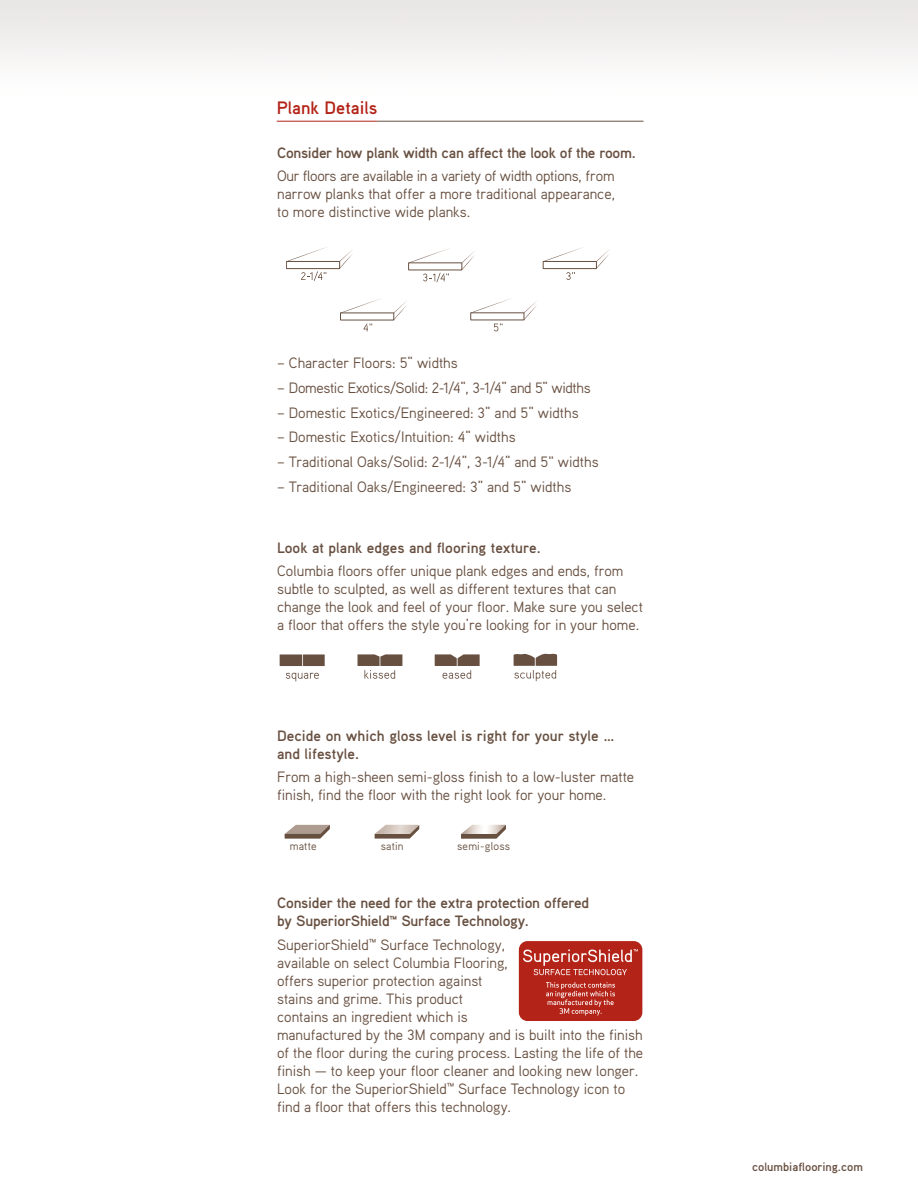
<style>
.page{position:relative;width:918px;height:1188px;background:#fff}
.page>*{position:absolute;margin:0;border:0;box-sizing:border-box;transform-origin:0 0}
.t1{font:700 18px "Aaux";color:#b32317}
.t2{font:15px/18px "Aaux";color:#685041}
.t3{font:700 15px/18px "Aaux";letter-spacing:-.015em;color:#685041}
.t4{font:15px "Aaux";letter-spacing:-.02em;color:#685041}
.t5{font:700 12px "Aaux";color:#685041}
.t6{font:11.4px "Aaux";letter-spacing:.02em;color:#685041}
.t7{font:11.25px "Aaux";letter-spacing:.02em;color:#685041}
</style>
<div class="page">
<svg style="left:286px;top:247px;width:324px;height:84px"></svg>
<svg style="left:435px;top:654px;width:45px;height:25px"></svg>
<svg style="left:358px;top:654px;width:44px;height:25px"></svg>
<svg style="left:514px;top:654px;width:43px;height:27px"></svg>
<svg style="left:280px;top:654px;width:45px;height:12px"></svg>
<svg style="left:286px;top:673px;width:33px;height:8px"></svg>
<svg style="left:285px;top:825px;width:45px;height:14px"></svg>
<svg style="left:375px;top:825px;width:44px;height:14px"></svg>
<svg style="left:461px;top:825px;width:45px;height:14px"></svg>
<div style="left:519px;top:941px;width:123px;height:80px;background:#b32317;border-radius:9px"></div>
<svg style="left:546px;top:982px;width:69px;height:34px"></svg>
<svg style="left:523px;top:949px;width:115px;height:26px"></svg>
<hr style="left:277px;top:121px;width:100px;height:1px;background:#b32317">
<hr style="left:377px;top:121px;width:266px;height:1px;background:#685041">
<p class="t1" style="left:277px;top:96px;width:102px">Plank Details</p>
<p class="t3" style="left:277px;top:143px;width:360px">Consider how plank width can affect the look of the room.</p>
<p class="t2" style="left:277px;top:167px;width:339px;text-align:justify">Our floors are available in a variety of width options, from narrow planks that offer a more traditional appearance, to more distinctive wide planks.</p>
<p class="t2" style="left:277px;top:354px;width:182px">– Character Floors: 5” widths</p>
<p class="t4" style="left:277px;top:378px;width:315px">– Domestic Exotics/Solid: 2-1/4”, 3-1/4” and 5” widths</p>
<p class="t2" style="left:277px;top:403px;width:303px">– Domestic Exotics/Engineered: 3” and 5” widths</p>
<p class="t2" style="left:277px;top:428px;width:240px">– Domestic Exotics/Intuition: 4” widths</p>
<p class="t2" style="left:277px;top:453px;width:323px">– Traditional Oaks/Solid: 2-1/4”, 3-1/4” and 5" widths</p>
<p class="t2" style="left:277px;top:477px;width:296px">– Traditional Oaks/Engineered: 3” and 5” widths</p>
<p class="t3" style="left:277px;top:538px;width:265px">Look at plank edges and flooring texture.</p>
<p class="t2" style="left:277px;top:561px;width:367px">Columbia floors offer unique plank edges and ends, from subtle to sculpted, as well as different textures that can change the look and feel of your floor. Make sure you select a floor that offers the style you’re looking for in your home.</p>
<p class="t3" style="left:277px;top:726px;width:339px">Decide on which gloss level is right for your style … and lifestyle.</p>
<p class="t2" style="left:277px;top:768px;width:359px">From a high-sheen semi-gloss finish to a low-luster matte finish, find the floor with the right look for your home.</p>
<p class="t6" style="left:290px;top:839px;width:29px">matte</p>
<p class="t7" style="left:381px;top:839px;width:24px">satin</p>
<p class="t6" style="left:457px;top:839px;width:54px">semi-gloss</p>
<p class="t3" style="left:277px;top:894px;width:314px">Consider the need for the extra protection offered by SuperiorShield<sup>™</sup> Surface Technology.</p>
<p class="t2" style="left:277px;top:935px;width:368px">SuperiorShield<sup>™</sup> Surface Technology,<br>available on select Columbia Flooring,<br>offers superior protection against<br>stains and grime. This product<br>contains an ingredient which is<br>manufactured by the 3M company and is built into the finish of the floor during the curing process. Lasting the life of the finish — to keep your floor cleaner and looking new longer.<br>Look for the SuperiorShield<sup>™</sup> Surface Technology icon to find a floor that offers this technology.</p>
<p class="t5" style="left:752px;top:1159px;width:112px">columbiaflooring.com</p>
</div>
